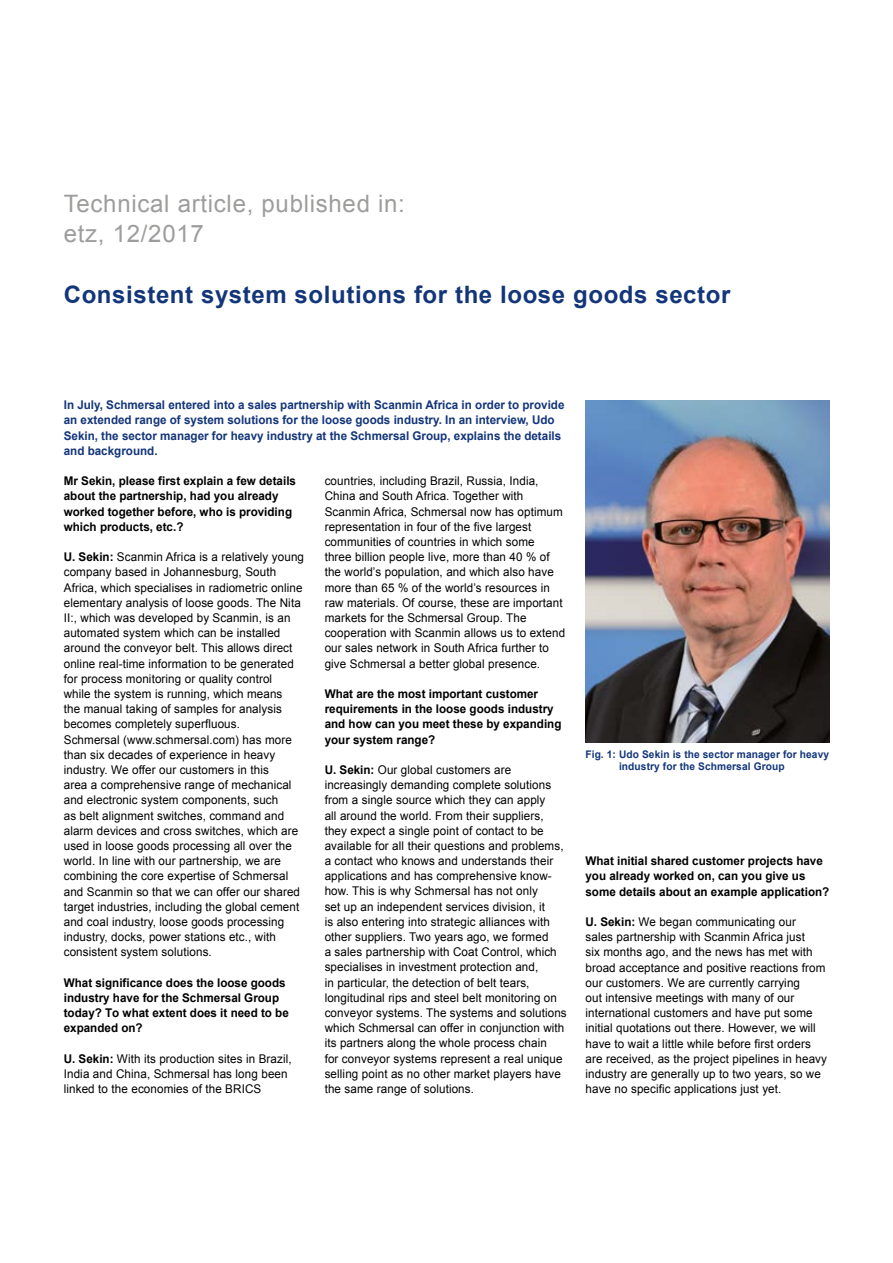
<style>
.page{position:relative;width:893px;height:1263px;background:#fff}
.page>*{position:absolute;margin:0;border:0;box-sizing:border-box;transform-origin:0 0}
.t1{font:700 24px "Arial";letter-spacing:.025em;color:#13357a}
.t2{font:24px/30.5px "Arial";letter-spacing:.03em;color:#9d9d9c}
.t3{font:12px/15.1px "Arial";letter-spacing:.01em;color:#000}
.t4{font:700 12px/15.1px "Arial";color:#000}
.t5{font:700 12px/15.1px "Arial";color:#13357a}
.t6{font:700 10.5px/12px "Arial";letter-spacing:.01em;color:#13357a}
.s1{font-weight:700}
</style>
<div class="page">
<img style="left:585px;top:401px;width:244px;height:341px">
<h1 class="t2" style="left:64px;top:188px;width:343px">Technical article, published in: etz, 12/2017</h1>
<h1 class="t1" style="left:64px;top:278px;width:668px">Consistent system solutions for the loose goods sector</h1>
<p class="t5" style="left:64px;top:398px;width:502px">In July, Schmersal entered into a sales partnership with Scanmin Africa in order to provide an extended range of system solutions for the loose goods industry. In an interview, Udo Sekin, the sector manager for heavy industry at the Schmersal Group, explains the details and background.</p>
<p class="t3" style="left:325px;top:474px;width:242px">countries, including Brazil, Russia, India, China and South Africa. Together with Scanmin Africa, Schmersal now has optimum representation in four of the five largest communities of countries in which some<br>three billion people live, more than 40 % of the world’s population, and which also have more than 65 % of the world’s resources in raw materials. Of course, these are important markets for the Schmersal Group. The cooperation with Scanmin allows us to extend our sales network in South Africa further to give Schmersal a better global presence.</p>
<p class="t4" style="left:325px;top:686px;width:238px">What are the most important customer requirements in the loose goods industry and how can you meet these by expanding your system range?</p>
<p class="t3" style="left:325px;top:762px;width:244px"><span class="s1">U. Sekin:</span> Our global customers are increasingly demanding complete solutions from a single source which they can apply<br>all around the world. From their suppliers, they expect a single point of contact to be available for all their questions and problems, a contact who knows and understands their applications and has comprehensive know&shy;how. This is why Schmersal has not only<br>set up an independent services division, it<br>is also entering into strategic alliances with other suppliers. Two years ago, we formed<br>a sales partnership with Coat Control, which specialises in investment protection and,<br>in particular, the detection of belt tears, longitudinal rips and steel belt monitoring on conveyor systems. The systems and solutions which Schmersal can offer in conjunction with its partners along the whole process chain<br>for conveyor systems represent a real unique selling point as no other market players have the same range of solutions.</p>
<p class="t4" style="left:64px;top:474px;width:234px">Mr Sekin, please first explain a few details about the partnership, had you already worked together before, who is providing which products, etc.?</p>
<p class="t3" style="left:64px;top:550px;width:242px"><span class="s1">U. Sekin:</span> Scanmin Africa is a relatively young company based in Johannesburg, South Africa, which specialises in radiometric online elementary analysis of loose goods. The Nita II:, which was developed by Scanmin, is an automated system which can be installed around the conveyor belt. This allows direct online real-time information to be generated for process monitoring or quality control<br>while the system is running, which means<br>the manual taking of samples for analysis becomes completely superfluous.<br>Schmersal (www.schmersal.com) has more than six decades of experience in heavy industry. We offer our customers in this<br>area a comprehensive range of mechanical and electronic system components, such<br>as belt alignment switches, command and alarm devices and cross switches, which are used in loose goods processing all over the world. In line with our partnership, we are combining the core expertise of Schmersal and Scanmin so that we can offer our shared target industries, including the global cement and coal industry, loose goods processing industry, docks, power stations etc., with consistent system solutions.</p>
<p class="t4" style="left:64px;top:975px;width:227px">What significance does the loose goods industry have for the Schmersal Group today? To what extent does it need to be expanded on?</p>
<p class="t3" style="left:64px;top:1051px;width:230px"><span class="s1">U. Sekin:</span> With its production sites in Brazil,<br>India and China, Schmersal has long been linked to the economies of the BRICS</p>
<p class="t6" style="left:619px;top:749px;width:212px;text-indent:-34px">Fig. 1: Udo Sekin is the sector manager for heavy industry for the Schmersal Group</p>
<p class="t4" style="left:585px;top:854px;width:245px">What initial shared customer projects have you already worked on, can you give us some details about an example application?</p>
<p class="t3" style="left:585px;top:914px;width:243px"><span class="s1">U. Sekin:</span> We began communicating our<br>sales partnership with Scanmin Africa just<br>six months ago, and the news has met with broad acceptance and positive reactions from our customers. We are currently carrying<br>out intensive meetings with many of our international customers and have put some initial quotations out there. However, we will have to wait a little while before first orders are received, as the project pipelines in heavy industry are generally up to two years, so we have no specific applications just yet.</p>
</div>
